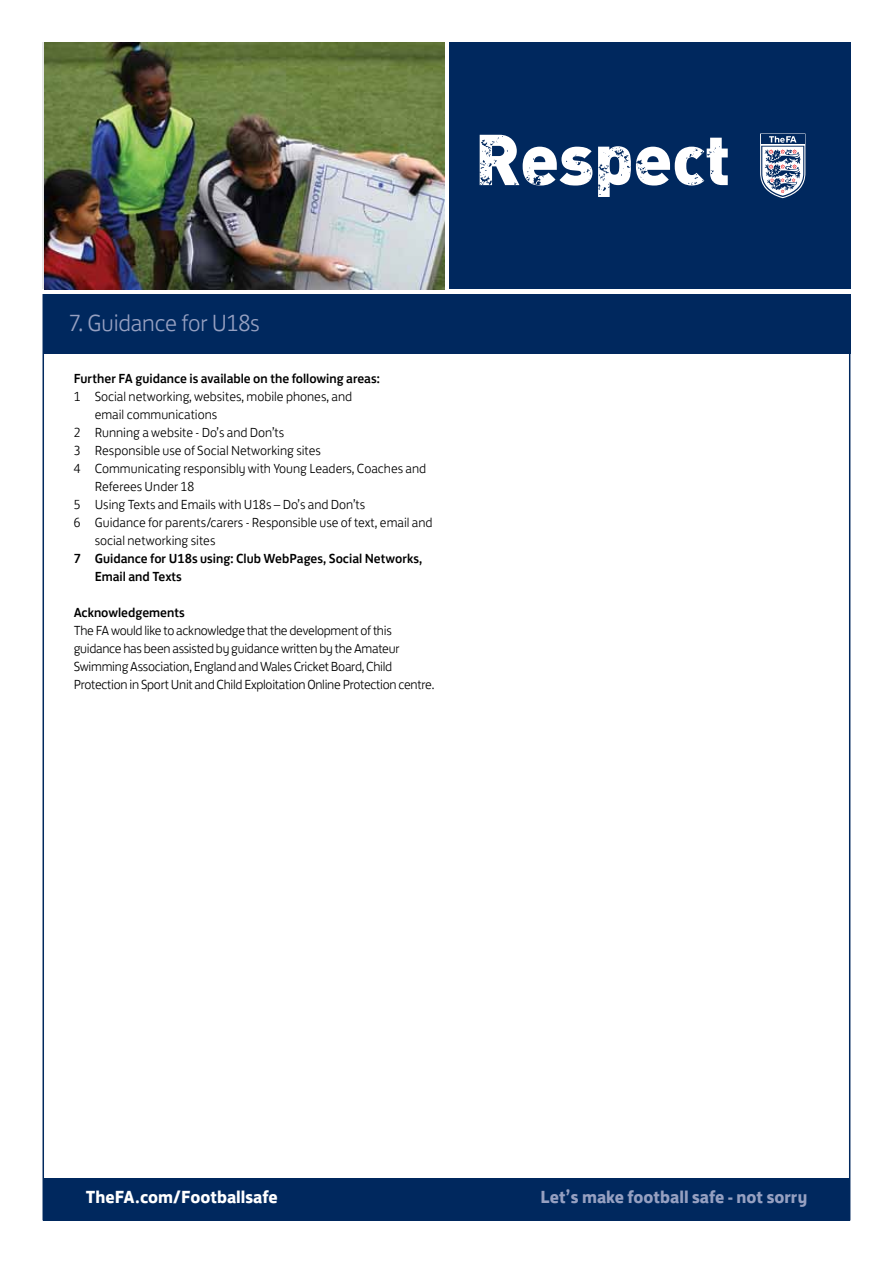
<style>
.page{position:relative;width:893px;height:1263px;background:#fff}
.page>*{position:absolute;margin:0;border:0;box-sizing:border-box;transform-origin:0 0}
.t1{font:300 24px "FS Jack";letter-spacing:-.005em;color:#96a0c1}
.t2{font:700 18px "FS Jack";color:#96a0c1}
.t3{font:700 18px "FS Jack";color:#fff}
.t4{font:300 13.5px "FS Jack";color:#000}
.t5{font:300 13.5px/18px "FS Jack";letter-spacing:-.02em;color:#000}
.t6{font:500 13.5px/18px "FS Jack";color:#000}
</style>
<div class="page">
<div style="left:44px;top:294px;width:806px;height:60px;background:#00285e"></div>
<img style="left:44px;top:43px;width:400px;height:246px">
<div style="left:43px;top:1178px;width:807px;height:42px;background:#00285e"></div>
<div style="left:449px;top:43px;width:401px;height:246px;background:#00285e"></div>
<svg style="left:480px;top:135px;width:112px;height:51px"></svg>
<svg style="left:598px;top:138px;width:130px;height:59px"></svg>
<svg style="left:760px;top:134px;width:45px;height:64px"></svg>
<h1 class="t1" style="left:69px;top:304px;width:192px">7. Guidance for U18s</h1>
<p class="t6" style="left:74px;top:369px;width:308px">Further FA guidance is available on the following areas:</p>
<p class="t4" style="left:74px;top:386px;width:280px">1 Social networking, websites, mobile phones, and</p>
<p class="t4" style="left:95px;top:404px;width:124px">email communications</p>
<p class="t4" style="left:74px;top:422px;width:212px">2 Running a website - Do’s and Don’ts</p>
<p class="t4" style="left:74px;top:440px;width:249px">3 Responsible use of Social Networking sites</p>
<p class="t4" style="left:74px;top:458px;width:354px">4 Communicating responsibly with Young Leaders, Coaches and</p>
<p class="t4" style="left:95px;top:476px;width:101px">Referees Under 18</p>
<p class="t4" style="left:74px;top:494px;width:293px">5 Using Texts and Emails with U18s – Do’s and Don’ts</p>
<p class="t4" style="left:74px;top:512px;width:360px">6 Guidance for parents/carers - Responsible use of text, email and</p>
<p class="t4" style="left:95px;top:530px;width:122px">social networking sites</p>
<p class="t6" style="left:95px;top:549px;width:329px;text-indent:-21px">7 Guidance for U18s using: Club WebPages, Social Networks,<br>Email and Texts</p>
<p class="t6" style="left:74px;top:603px;width:112px">Acknowledgements</p>
<p class="t5" style="left:74px;top:620px;width:362px">The FA would like to acknowledge thatthe development of this guidance has been assisted by guidancewritten by theAmateur Swimming Association, England and WalesCricket Board, Child Protection in Sport Unit andChild Exploitation Online Protection centre.</p>
<h2 class="t3" style="left:86px;top:1181px;width:193px">TheFA.com/Footballsafe</h2>
<h2 class="t2" style="left:540px;top:1181px;width:268px">Let’s make football safe - not sorry</h2>
</div>
